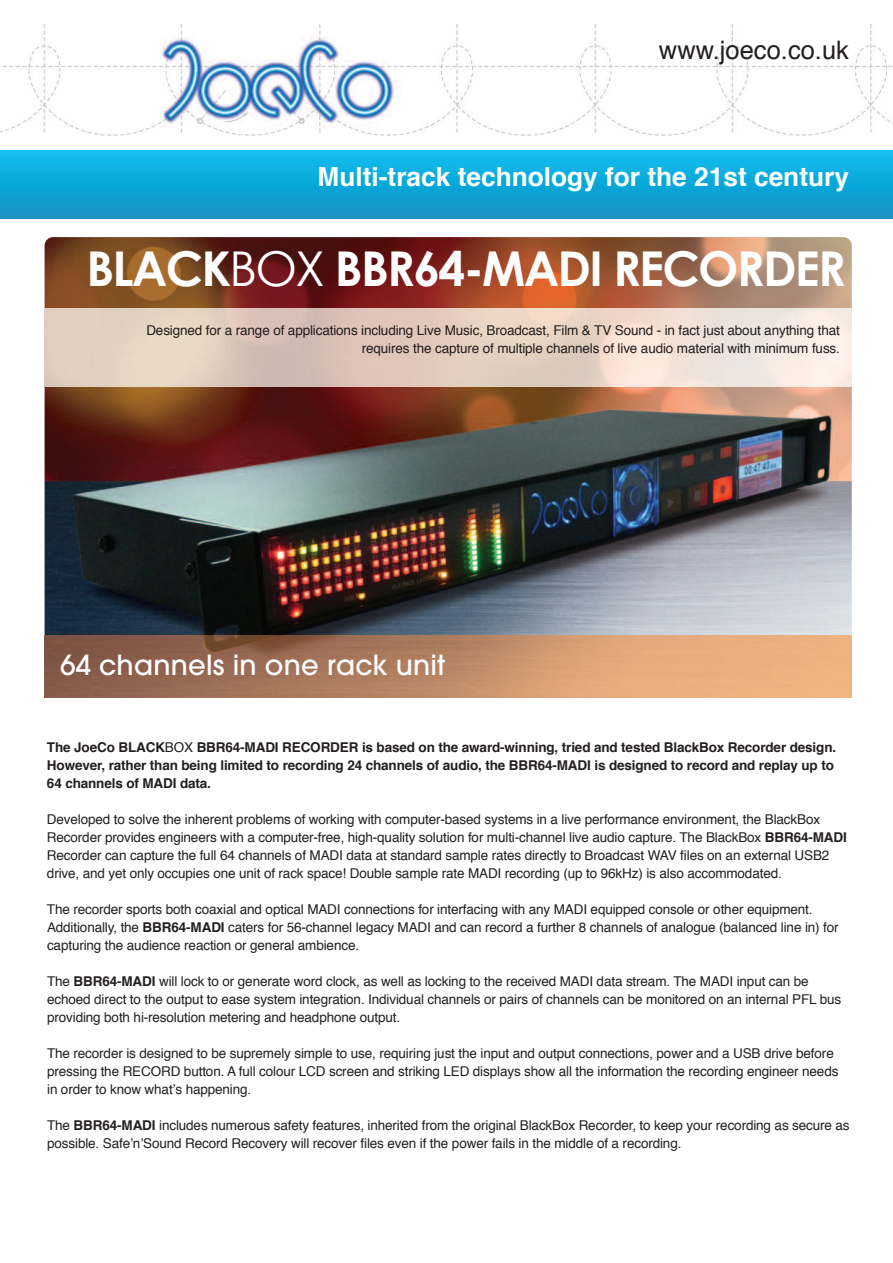
<style>
.page{position:relative;width:893px;height:1263px;background:#fff}
.page>*{position:absolute;margin:0;border:0;box-sizing:border-box;transform-origin:0 0}
.t1{font:700 48px "Century Gothic";letter-spacing:-.035em;color:#fff}
.t2{font:500 27.6px "Avant Garde";letter-spacing:.01em;color:#fff}
.t3{font:700 26.25px "Helvetica";color:#fff}
.t4{font:25.5px "Helvetica";color:#231f20}
.t5{font:13.5px/18px "Helvetica";letter-spacing:-.01em;color:#231f20}
.t6{font:700 13.5px/18px "Helvetica";letter-spacing:-.01em;color:#231f20}
.s1{font-weight:400}
.s2{font-weight:700}
</style>
<div class="page">
<img style="left:0;top:24px;width:893px;height:112px">
<img style="left:45px;top:237px;width:807px;height:479px;border-radius:9px">
<div style="left:0;top:150px;width:893px;height:68px;background:linear-gradient(to bottom,#0bbef0,#1493c4)"></div>
<img style="left:45px;top:309px;width:807px;height:77px">
<div style="left:6px;top:697px;width:887px;height:71px;background:#fff"></div>
<hr style="left:44px;top:635px;width:1px;height:62px;background:#fbbb85">
<img style="left:45px;top:635px;width:807px;height:62px">
<h3 class="t4" style="left:659px;top:40px;width:192px">www.joeco.co.uk</h3>
<h3 class="t3" style="left:318px;top:166px;width:533px">Multi-track technology for the 21st century</h3>
<h1 class="t1" style="left:86px;top:238px;width:761px">BLACK<span class="s1">BOX</span> BBR64-MADI RECORDER</h1>
<p class="t5" style="left:146px;top:323px;width:695px;text-align:right">Designed for a range of applications including Live Music, Broadcast, Film &amp; TV Sound - in fact just about anything that requires the capture of multiple channels of live audio material with minimum fuss.</p>
<h2 class="t2" style="left:60px;top:655px;width:386px">64 channels in one rack unit</h2>
<p class="t6" style="left:47px;top:739px;width:791px">The JoeCo BLACK<span class="s1">BOX</span> BBR64-MADI RECORDER is based on the award-winning, tried and tested BlackBox Recorder design.<br>However, rather than being limited to recording 24 channels of audio, the BBR64-MADI is designed to record and replay up to<br>64 channels of MADI data.</p>
<p class="t5" style="left:47px;top:811px;width:801px">Developed to solve the inherent problems of working with computer-based systems in a live performance environment, the BlackBox Recorder provides engineers with a computer-free, high-quality solution for multi-channel live audio capture. The BlackBox <span class="s2">BBR64-MADI </span>Recorder can capture the full 64 channels of MADI data at standard sample rates directly to Broadcast WAV files on an external USB2 drive, and yet only occupies one unit of rack space! Double sample rate MADI recording (up to 96kHz) is also accommodated.</p>
<p class="t5" style="left:47px;top:901px;width:793px">The recorder sports both coaxial and optical MADI connections for interfacing with any MADI equipped console or other equipment.<br>Additionally, the <span class="s2">BBR64-MADI</span> caters for 56-channel legacy MADI and can record a further 8 channels of analogue (balanced line in) for capturing the audience reaction or general ambience.</p>
<p class="t5" style="left:47px;top:973px;width:796px">The <span class="s2">BBR64-MADI</span> will lock to or generate word clock, as well as locking to the received MADI data stream. The MADI input can be echoed direct to the output to ease system integration. Individual channels or pairs of channels can be monitored on an internal PFL bus providing both hi-resolution metering and headphone output.</p>
<p class="t5" style="left:47px;top:1045px;width:793px">The recorder is designed to be supremely simple to use, requiring just the input and output connections, power and a USB drive before pressing the RECORD button. A full colour LCD screen and striking LED displays show all the information the recording engineer needs in order to know what’s happening.</p>
<p class="t5" style="left:47px;top:1117px;width:804px">The <span class="s2">BBR64-MADI</span> includes numerous safety features, inherited from the original BlackBox Recorder, to keep your recording as secure as possible. Safe’n’Sound Record Recovery will recover files even if the power fails in the middle of a recording.</p>
</div>
